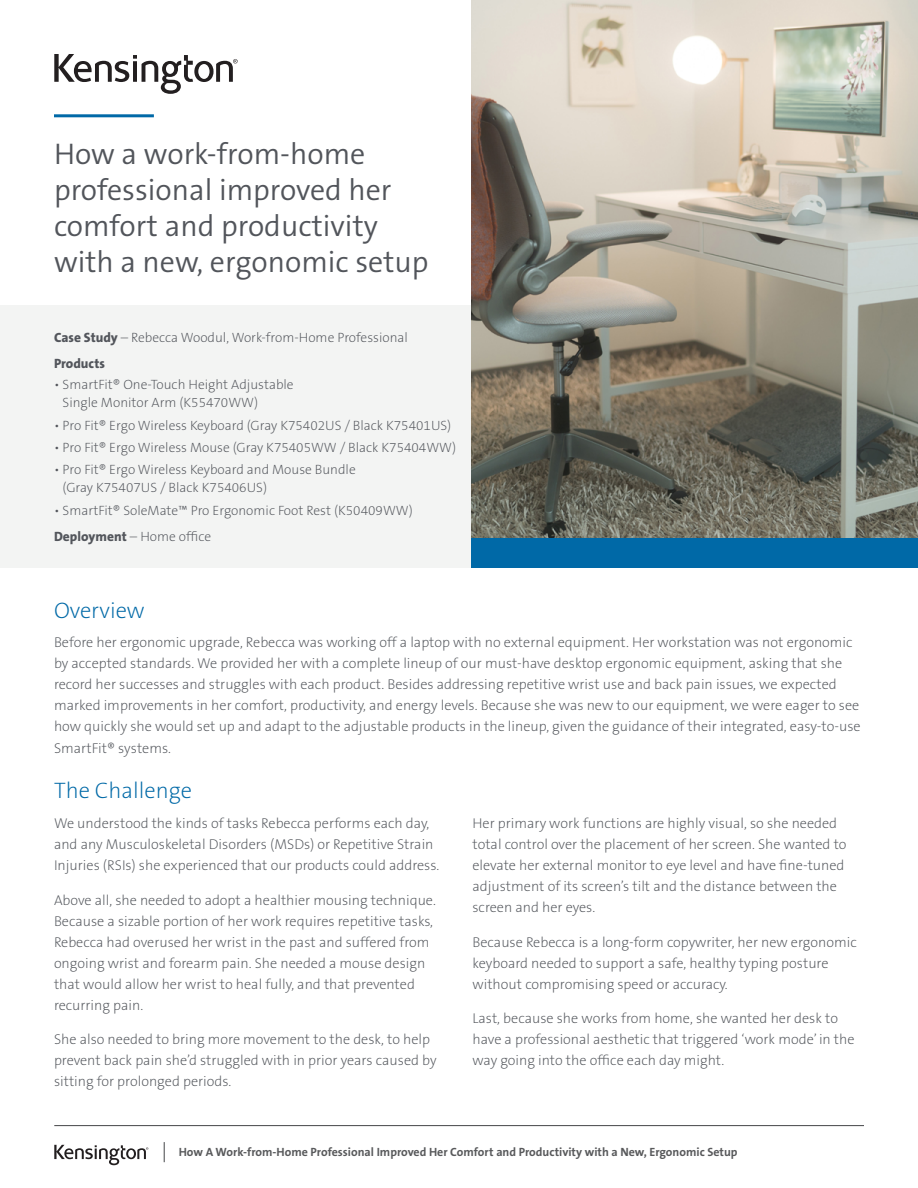
<style>
.page{position:relative;width:918px;height:1188px;background:#fff}
.page>*{position:absolute;margin:0;border:0;box-sizing:border-box;transform-origin:0 0}
.t1{font:30px/36px "The Sans KENSINGTON4 SL";color:#52555b}
.t2{font:22.5px "The Sans KENSINGTON2 XL";color:#0069a7}
.t3{font:14.25px/21px "The Sans KENSINGTON2 XL";color:#52555b}
.t4{font:13.5px/18px "The Sans KENSINGTON2 XL";color:#52555b}
.t5{font:13.5px "The Sans KENSINGTON8 XB";color:#52555b}
.t6{font:12px "The Sans KENSINGTON7 Bd";color:#58595b}
.s1{font-family:"The Sans KENSINGTON8 XB"}
</style>
<div class="page">
<div style="left:0;top:306px;width:472px;height:262px;background:#f3f4f3"></div>
<svg style="left:164px;top:1142px;width:1px;height:20px"></svg>
<hr style="left:54px;top:1125px;width:810px;height:1px;background:#58595b">
<hr style="left:54px;top:114px;width:100px;height:3px;background:#0069a7">
<img style="left:472px;top:0;width:446px;height:538px">
<div style="left:472px;top:538px;width:446px;height:30px;background:#0069a7"></div>
<svg style="left:54px;top:54px;width:184px;height:40px"></svg>
<svg style="left:54px;top:1145px;width:94px;height:20px"></svg>
<h1 class="t1" style="left:54px;top:136px;width:376px">How a work-from-home professional improved her comfort and productivity with a new, ergonomic setup</h1>
<p class="t4" style="left:54px;top:329px;width:355px"><span class="s1">Case Study</span> – Rebecca Woodul, Work-from-Home Professional</p>
<p class="t5" style="left:54px;top:357px;width:53px">Products</p>
<p class="t4" style="left:63px;top:376px;width:233px;text-indent:-9px">• SmartFit® One-Touch Height Adjustable<br>Single Monitor Arm (K55470WW)</p>
<p class="t4" style="left:54px;top:417px;width:399px">• Pro Fit® Ergo Wireless Keyboard (Gray K75402US / Black K75401US)</p>
<p class="t4" style="left:54px;top:439px;width:404px">• Pro Fit® Ergo Wireless Mouse (Gray K75405WW / Black K75404WW)</p>
<p class="t4" style="left:63px;top:461px;width:295px;text-indent:-9px">• Pro Fit® Ergo Wireless Keyboard and Mouse Bundle (Gray K75407US / Black K75406US)</p>
<p class="t4" style="left:54px;top:497px;width:360px;line-height:26.4px">• SmartFit® SoleMate™ Pro Ergonomic Foot Rest (K50409WW)<br><span class="s1">Deployment</span> – Home office</p>
<h2 class="t2" style="left:54px;top:598px;width:92px">Overview</h2>
<p class="t3" style="left:54px;top:633px;width:808px">Before her ergonomic upgrade, Rebecca was working off a laptop with no external equipment. Her workstation was not ergonomic by accepted standards. We provided her with a complete lineup of our must-have desktop ergonomic equipment, asking that she record her successes and struggles with each product. Besides addressing repetitive wrist use and back pain issues, we expected marked improvements in her comfort, productivity, and energy levels. Because she was new to our equipment, we were eager to see how quickly she would set up and adapt to the adjustable products in the lineup, given the guidance of their integrated, easy-to-use SmartFit® systems.</p>
<h2 class="t2" style="left:54px;top:779px;width:140px">The Challenge</h2>
<p class="t3" style="left:54px;top:813px;width:387px">We understood the kinds of tasks Rebecca performs each day, and any Musculoskeletal Disorders (MSDs) or Repetitive Strain<br>Injuries (RSIs) she experienced that our products could address.</p>
<p class="t3" style="left:54px;top:890px;width:384px">Above all, she needed to adopt a healthier mousing technique.<br>Because a sizable portion of her work requires repetitive tasks, Rebecca had overused her wrist in the past and suffered from ongoing wrist and forearm pain. She needed a mouse design that would allow her wrist to heal fully, and that prevented recurring pain.</p>
<p class="t3" style="left:54px;top:1029px;width:384px">She also needed to bring more movement to the desk, to help prevent back pain she’d struggled with in prior years caused by sitting for prolonged periods.</p>
<p class="t3" style="left:472px;top:813px;width:376px">Her primary work functions are highly visual, so she needed total control over the placement of her screen. She wanted to elevate her external monitor to eye level and have fine-tuned adjustment of its screen’s tilt and the distance between the screen and her eyes.</p>
<p class="t3" style="left:472px;top:932px;width:386px">Because Rebecca is a long-form copywriter, her new ergonomic keyboard needed to support a safe, healthy typing posture without compromising speed or accuracy.</p>
<p class="t3" style="left:472px;top:1008px;width:384px">Last, because she works from home, she wanted her desk to have a professional aesthetic that triggered ‘work mode’ in the way going into the office each day might.</p>
<p class="t6" style="left:179px;top:1146px;width:560px">How A Work-from-Home Professional Improved Her Comfort and Productivity with a New, Ergonomic Setup</p>
</div>
